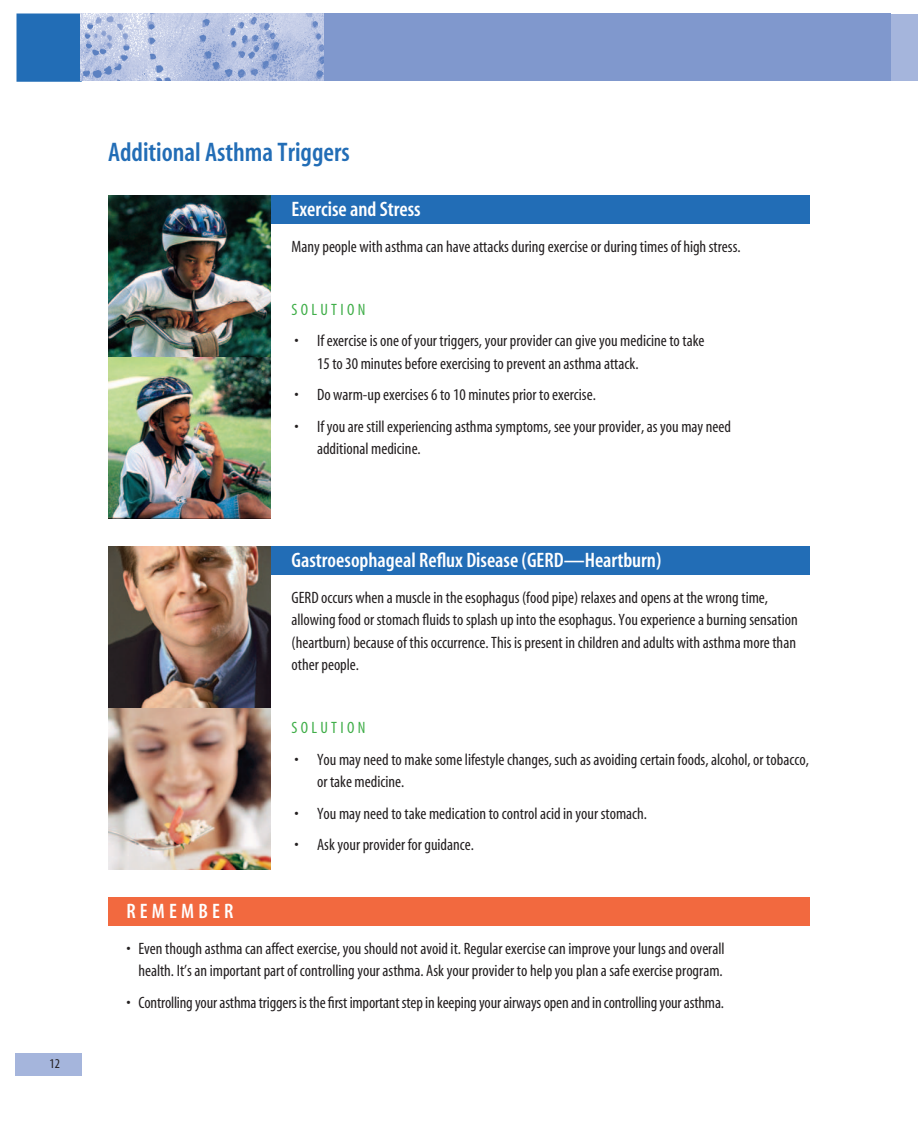
<style>
.page{position:relative;width:918px;height:1134px;background:#fff}
.page>*{position:absolute;margin:0;border:0;box-sizing:border-box;transform-origin:0 0}
.t1{font:27px "Myriad MM 565 300";color:#226db6}
.t2{font:21px "Myriad MM 565 300";color:#fff}
.t3{font:21px "Myriad MM 565 300";letter-spacing:.2em;color:#fff}
.t4{font:16.5px/22.5px "Myriad MM 400 300";color:#231f20}
.t5{font:16.5px "Myriad MM 400 300";letter-spacing:.2em;color:#40ae49}
.t6{font:13.5px "Myriad MM 400 300";color:#231f20}
</style>
<div class="page">
<div style="left:17px;top:14px;width:64px;height:67px;background:#226db6"></div>
<div style="left:16px;top:14px;width:66px;height:68px;border:2px solid #226db6"></div>
<div style="left:324px;top:14px;width:567px;height:67px;background:#8098cd"></div>
<img style="left:81px;top:14px;width:243px;height:67px">
<div style="left:15px;top:1054px;width:67px;height:22px;background:#a5b5dc"></div>
<div style="left:891px;top:15px;width:27px;height:66px;background:#a5b5dc"></div>
<div style="left:270px;top:195px;width:540px;height:28px;background:#226db6"></div>
<img style="left:108px;top:195px;width:162px;height:324px">
<div style="left:108px;top:897px;width:702px;height:28px;background:#f2693f"></div>
<div style="left:270px;top:546px;width:540px;height:28px;background:#226db6"></div>
<img style="left:108px;top:546px;width:162px;height:324px">
<p class="t6" style="left:50px;top:1057px;width:12px">12</p>
<h1 class="t1" style="left:108px;top:139px;width:243px">Additional Asthma Triggers</h1>
<p class="t2" style="left:292px;top:199px;width:131px">Exercise and Stress</p>
<p class="t4" style="left:292px;top:236px;width:451px">Many people with asthma can have attacks during exercise or during times of high stress.</p>
<p class="t5" style="left:292px;top:301px;width:75px">SOLUTION</p>
<p class="t4" style="left:317px;top:330px;width:389px;text-indent:-22px">• If exercise is one of your triggers, your provider can give you medicine to take<br>15 to 30 minutes before exercising to prevent an asthma attack.</p>
<p class="t4" style="left:295px;top:384px;width:303px">• Do warm-up exercises 6 to 10 minutes prior to exercise.</p>
<p class="t4" style="left:317px;top:416px;width:416px;text-indent:-23px">• If you are still experiencing asthma symptoms, see your provider, as you may need additional medicine.</p>
<p class="t2" style="left:292px;top:550px;width:371px">Gastroesophageal Reflux Disease (GERD—Heartburn)</p>
<p class="t4" style="left:292px;top:587px;width:508px">GERD occurs when a muscle in the esophagus (food pipe) relaxes and opens at the wrong time, allowing food or stomach fluids to splash up into the esophagus. You experience a burning sensation (heartburn) because of this occurrence. This is present in children and adults with asthma more than other people.</p>
<p class="t5" style="left:292px;top:720px;width:75px">SOLUTION</p>
<p class="t4" style="left:317px;top:749px;width:493px;text-indent:-22px">• You may need to make some lifestyle changes, such as avoiding certain foods, alcohol, or tobacco, or take medicine.</p>
<p class="t4" style="left:295px;top:803px;width:354px">• You may need to take medication to control acid in your stomach.</p>
<p class="t4" style="left:295px;top:834px;width:181px">• Ask your provider for guidance.</p>
<p class="t3" style="left:126px;top:901px;width:109px">REMEMBER</p>
<p class="t4" style="left:126px;top:938px;width:600px;text-align:right">• Even though asthma can affect exercise, you should not avoid it. Regular exercise can improve your lungs and overall health. It’s an important part of controlling your asthma. Ask your provider to help you plan a safe exercise program.</p>
<p class="t4" style="left:126px;top:992px;width:599px">• Controlling your asthma triggers is the first important step in keeping your airways open and in controlling your asthma.</p>
</div>
